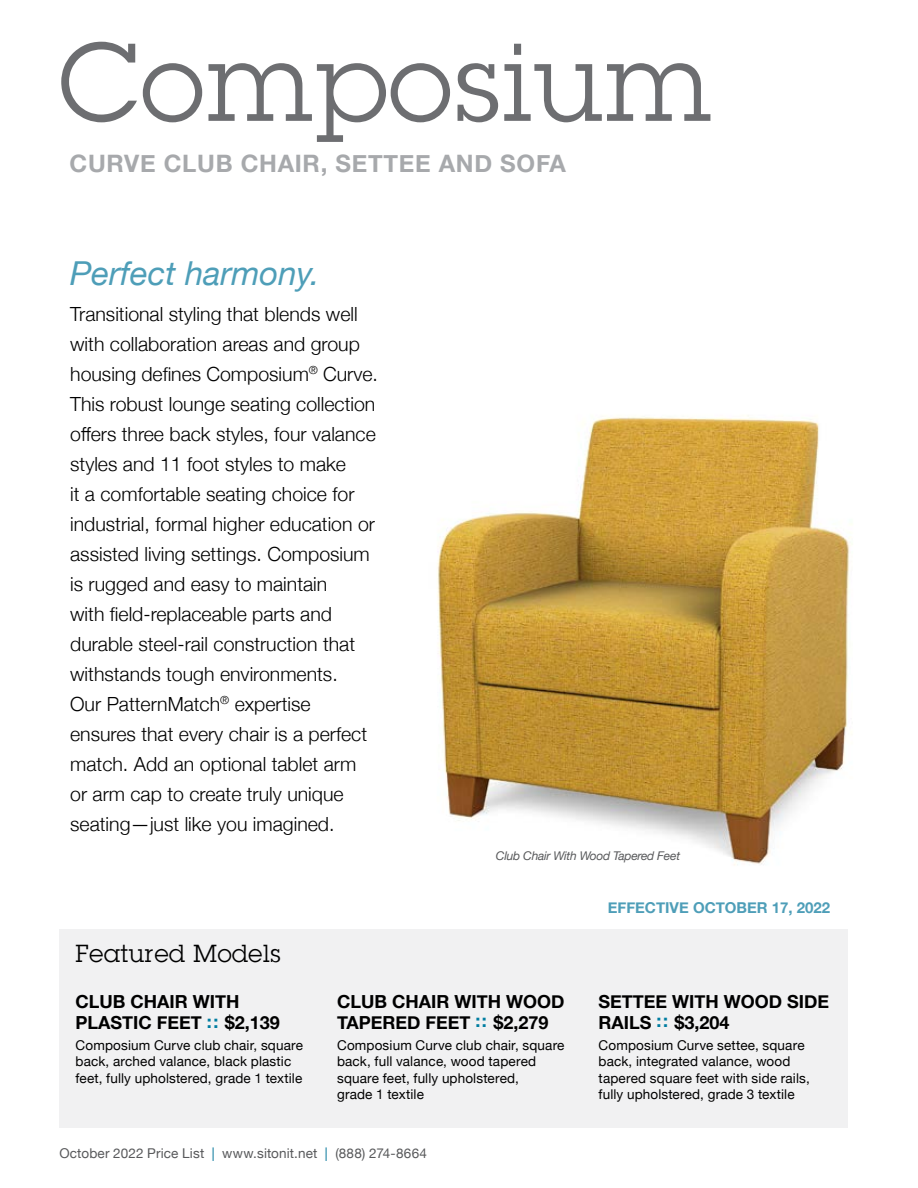
<style>
.page{position:relative;width:918px;height:1188px;background:#fff}
.page>*{position:absolute;margin:0;border:0;box-sizing:border-box;transform-origin:0 0}
.t1{font:108px "Lubalin Graph Std";letter-spacing:.025em;color:#6d6e71}
.t2{font:italic 33px "Helvetica Neue";color:#4e9eb8}
.t3{font:700 24px "Helvetica Neue";letter-spacing:.03em;color:#a7a9ac}
.t4{font:24px "Lubalin Graph Std";letter-spacing:.025em;color:#000}
.t5{font:300 19.5px/30px "Helvetica Neue";color:#000}
.t6{font:700 18px/21px "Helvetica Neue";color:#000}
.t7{font:700 15px "Helvetica Neue";color:#4e9eb8}
.t8{font:13.5px/16.5px "Helvetica Neue";letter-spacing:.01em;color:#000}
.t9{font:13.5px "Helvetica Neue";letter-spacing:.01em;color:#58595b}
.t10{font:italic 12px "Helvetica Neue";letter-spacing:-.02em;color:#58595b}
.s1{color:#007da1}
.s2{font-weight:700;color:#4e9eb8}
</style>
<div class="page">
<div style="left:59px;top:929px;width:789px;height:199px;background:#f1f1f2"></div>
<img style="left:437px;top:415px;width:415px;height:450px">
<h1 class="t1" style="left:59px;top:15px;width:654px">Composium</h1>
<p class="t3" style="left:70px;top:144px;width:498px">CURVE CLUB CHAIR, SETTEE AND SOFA</p>
<h2 class="t2" style="left:70px;top:250px;width:251px">Perfect harmony.</h2>
<p class="t5" style="left:70px;top:297px;width:309px">Transitional styling that blends well with collaboration areas and group housing defines Composium<sup>®</sup> Curve.<br>This robust lounge seating collection offers three back styles, four valance styles and 11 foot styles to make<br>it a comfortable seating choice for industrial, formal higher education or assisted living settings. Composium is rugged and easy to maintain<br>with field-replaceable parts and durable steel-rail construction that withstands tough environments.<br>Our PatternMatch<sup>®</sup> expertise ensures that every chair is a perfect match. Add an optional tablet arm or arm cap to create truly unique seating—just like you imagined.</p>
<p class="t4" style="left:76px;top:939px;width:206px">Featured Models</p>
<p class="t10" style="left:496px;top:847px;width:186px">Club Chair With Wood Tapered Feet</p>
<p class="t7" style="left:608px;top:896px;width:224px">EFFECTIVE OCTOBER 17, 2022</p>
<p class="t6" style="left:76px;top:991px;width:206px">CLUB CHAIR WITH<br>PLASTIC FEET <span class="s1">::</span> $2,139</p>
<p class="t8" style="left:76px;top:1037px;width:229px">Composium Curve club chair, square back, arched valance, black plastic feet, fully upholstered, grade 1 textile</p>
<p class="t6" style="left:337px;top:991px;width:229px">CLUB CHAIR WITH WOOD<br>TAPERED FEET <span class="s1">::</span> $2,279</p>
<p class="t8" style="left:337px;top:1037px;width:229px">Composium Curve club chair, square back, full valance, wood tapered square feet, fully upholstered,<br>grade 1 textile</p>
<p class="t9" style="left:59px;top:1143px;width:369px">October 2022 Price List <span class="s2">|</span> www.sitonit.net <span class="s2">|</span> (888) 274-8664</p>
<p class="t6" style="left:599px;top:991px;width:232px">SETTEE WITH WOOD SIDE<br>RAILS <span class="s1">::</span> $3,204</p>
<p class="t8" style="left:599px;top:1037px;width:213px">Composium Curve settee, square back, integrated valance, wood tapered square feet with side rails, fully upholstered, grade 3 textile</p>
</div>
